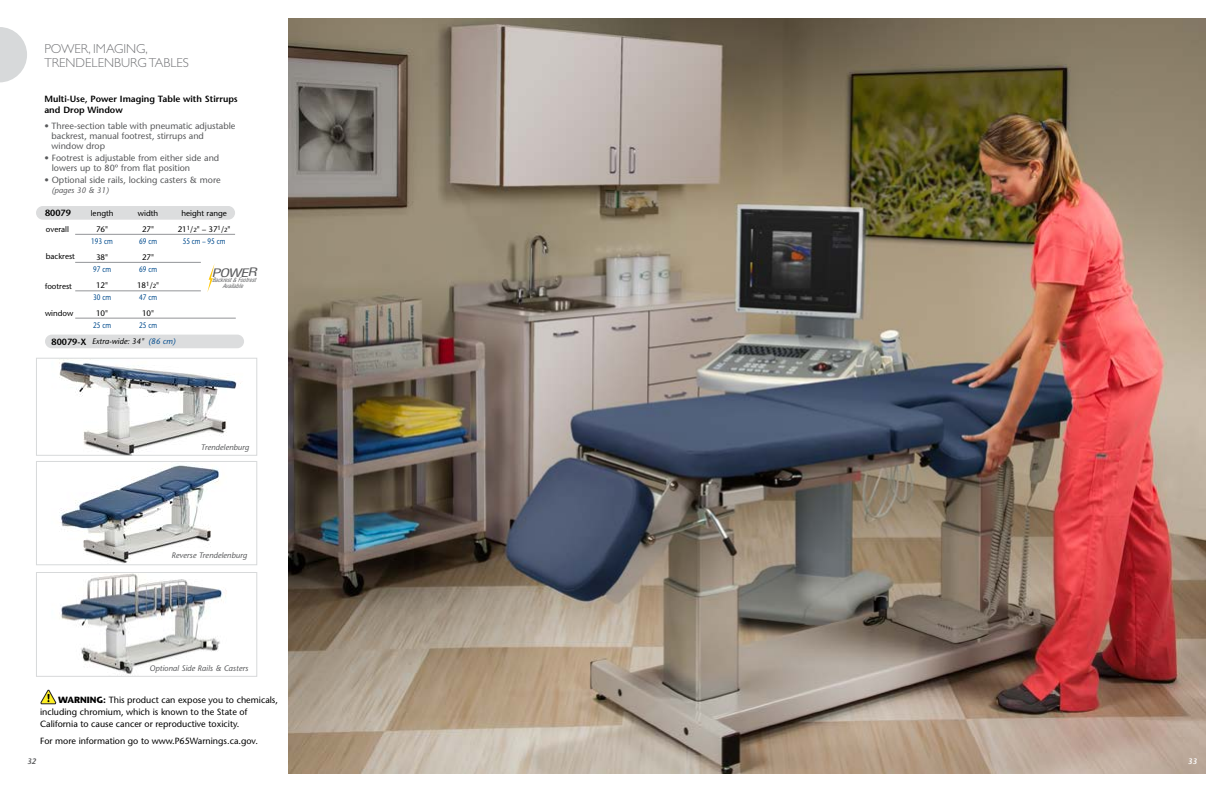
<style>
.page{position:relative;width:1224px;height:792px;background:#fff}
.page>*{position:absolute;margin:0;border:0;box-sizing:border-box;transform-origin:0 0}
.t1{font:300 13px/14px "Gill Sans Std";color:#77787b}
.t2{font:italic condensed 11.4px "Helvetica";letter-spacing:-.06em;color:#58595b;scale:1.41 1}
.t3{font:500 9px/10px "Stone Sans Std";color:#58595b}
.t4{font:500 9px/12px "Stone Sans Std";color:#000}
.t5{font:600 9px/11px "Stone Sans Std";color:#000}
.t6{font:500 8px "Stone Sans Std";color:#000}
.t7{font:italic 500 8px "Stone Sans Std";color:#58595b}
.t8{font:500 8px "Stone Sans Std";color:#004b8d;scale:.8 1}
.t9{font:italic 500 8px "Stone Sans Std";color:#000}
.t10{font:italic 600 8px "Stone Sans Std";color:#58595b}
.t11{font:italic 600 8px "Stone Sans Std";color:#fff}
.t12{font:italic condensed 5.8px/5.5px "Helvetica";color:#58595b;text-align:center;scale:.96 1}
.s1{font-weight:600}
.s2{font-size:6px}
.s3{font-weight:600;font-style:normal;font-size:9px}
.s4{color:#004b8d}
.s5{font-weight:700}
</style>
<div class="page">
<svg style="left:207px;top:264px;width:8px;height:28px"></svg>
<img style="left:288px;top:18px;width:918px;height:756px">
<img style="left:59px;top:360px;width:182px;height:94px">
<div style="left:36px;top:358px;width:221px;height:98px;border:1px solid #d7d9da"></div>
<img style="left:59px;top:465px;width:160px;height:98px">
<div style="left:36px;top:461px;width:221px;height:104px;border:1px solid #d7d9da"></div>
<img style="left:61px;top:574px;width:166px;height:101px">
<div style="left:36px;top:572px;width:221px;height:105px;border:1px solid #d7d9da"></div>
<div style="left:36px;top:206px;width:199px;height:14px;background:#dcddde;border-radius:7px"></div>
<hr style="left:75px;top:234px;width:160px;height:1px;background:#939598">
<hr style="left:75px;top:262px;width:126px;height:1px;background:#939598">
<hr style="left:75px;top:291px;width:126px;height:1px;background:#939598">
<hr style="left:75px;top:318px;width:161px;height:1px;background:#939598">
<svg style="left:0;top:27px;width:27px;height:55px"></svg>
<div style="left:45px;top:335px;width:199px;height:13px;background:#dcddde;border-radius:7px"></div>
<svg style="left:40px;top:689px;width:17px;height:15px"></svg>
<h1 class="t1" style="left:44px;top:42px;width:146px">POWER, IMAGING,<br>TRENDELENBURG TABLES</h1>
<p class="t5" style="left:44px;top:94px;width:195px">Multi-Use, Power Imaging Table with Stirrups and Drop Window</p>
<p class="t3" style="left:52px;top:121px;width:185px;text-indent:-7px">• Three-section table with pneumatic adjustable backrest, manual footrest, stirrups and window drop</p>
<p class="t3" style="left:52px;top:153px;width:169px;text-indent:-7px"><span class="s1">•</span> Footrest is adjustable from either side and lowers up to 80º from flat position</p>
<p class="t3" style="left:44px;top:175px;width:178px">• Optional side rails, locking casters &amp; more</p>
<p class="t7" style="left:52px;top:186px;width:58px">(pages 30 &amp; 31)</p>
<p class="t5" style="left:45px;top:208px;width:27px">80079</p>
<p class="t6" style="left:46px;top:224px;width:25px">overall</p>
<p class="t6" style="left:46px;top:251px;width:31px">backrest</p>
<p class="t6" style="left:45px;top:281px;width:29px">footrest</p>
<p class="t6" style="left:45px;top:308px;width:30px">window</p>
<p class="t6" style="left:91px;top:208px;width:24px">length</p>
<p class="t6" style="left:138px;top:208px;width:22px">width</p>
<p class="t6" style="left:181px;top:208px;width:47px">height range</p>
<p class="t6" style="left:96px;top:224px;width:14px">76"</p>
<p class="t6" style="left:142px;top:224px;width:14px">27"</p>
<p class="t6" style="left:178px;top:224px;width:54px">21<sup>1</sup>/<span class="s2">2</span>" – 37<sup>1</sup>/<span class="s2">2</span>"</p>
<p class="t8" style="left:91px;top:236px;width:29px">193 cm</p>
<p class="t8" style="left:139px;top:236px;width:24px">69 cm</p>
<p class="t8" style="left:183px;top:236px;width:55px">55 cm – 95 cm</p>
<p class="t6" style="left:96px;top:252px;width:14px">38"</p>
<p class="t6" style="left:142px;top:252px;width:14px">27"</p>
<p class="t8" style="left:93px;top:264px;width:24px">97 cm</p>
<p class="t8" style="left:139px;top:264px;width:24px">69 cm</p>
<p class="t6" style="left:96px;top:280px;width:14px">12"</p>
<p class="t6" style="left:137px;top:280px;width:24px">18<sup>1</sup>/<span class="s2">2</span>"</p>
<p class="t8" style="left:93px;top:292px;width:24px">30 cm</p>
<p class="t8" style="left:139px;top:292px;width:24px">47 cm</p>
<p class="t6" style="left:96px;top:308px;width:14px">10"</p>
<p class="t6" style="left:142px;top:308px;width:14px">10"</p>
<p class="t8" style="left:93px;top:320px;width:24px">25 cm</p>
<p class="t8" style="left:139px;top:320px;width:24px">25 cm</p>
<p class="t2" style="left:212px;top:265px;width:34px">POWER</p>
<p class="t12" style="left:212px;top:277px;width:47px">Backrest &amp; Footrest<br>Available</p>
<p class="t9" style="left:52px;top:337px;width:125px"><span class="s3">80079-X</span> Extra-wide: 34" <span class="s4">(86 cm)</span></p>
<p class="t7" style="left:201px;top:443px;width:50px">Trendelenburg</p>
<p class="t7" style="left:172px;top:551px;width:77px">Reverse Trendelenburg</p>
<p class="t7" style="left:150px;top:664px;width:100px">Optional Side Rails &amp; Casters</p>
<p class="t4" style="left:40px;top:694px;width:239px;text-indent:18px"><span class="s5">WARNING:</span> This product can expose you to chemicals, including chromium, which is known to the State of<br>California to cause cancer or reproductive toxicity.</p>
<p class="t4" style="left:40px;top:735px;width:219px">For more information go to www.P65Warnings.ca.gov.</p>
<p class="t10" style="left:27px;top:756px;width:11px">32</p>
<p class="t11" style="left:1188px;top:756px;width:11px">33</p>
</div>
